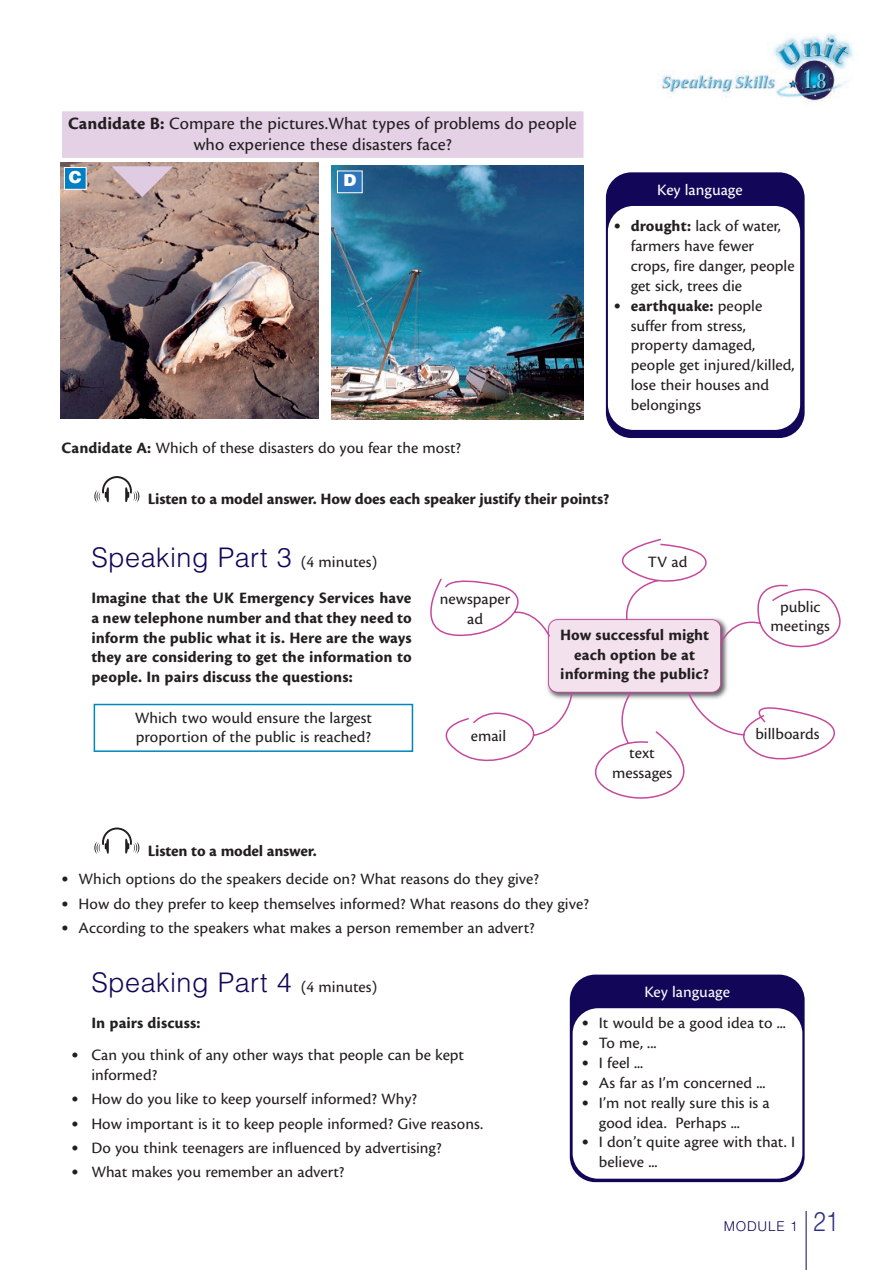
<style>
.page{position:relative;width:886px;height:1270px;background:#fff}
.page>*{position:absolute;margin:0;border:0;box-sizing:border-box;transform-origin:0 0}
.t1{font:300 27px "Helvetica LT Std";letter-spacing:.015em;color:#110658}
.t2{font:18px/21.6px "Cronos Pro Capt";color:#231f20;text-align:center}
.t3{font:16.5px/19.8px "Cronos Pro Capt";color:#231f20}
.t4{font:16.5px/19.8px "Cronos Pro Bold Capt";color:#231f20;text-align:justify}
.t5{font:16.5px "Cronos Pro Capt";color:#fff}
.t6{font:900 16.5px "Helvetica LT Std";color:#fff}
.t7{font:300 13.5px "Helvetica LT Std";letter-spacing:.055em;color:#110658}
.s1{font-family:"Cronos Pro Bold Capt"}
.s2{font-family:"Stone Sans Std";font-weight:500;font-size:14.25px}
.s3{font-family:"Cronos Pro Capt";font-weight:400;font-size:16.5px;color:#231f20}
.s4{font-size:27px;color:#303087}
</style>
<div class="page">
<hr style="left:805px;top:1211px;width:1px;height:59px;background:#110658">
<img style="left:658px;top:33px;width:195px;height:72px">
<img style="left:60px;top:163px;width:258px;height:256px">
<img style="left:331px;top:165px;width:252px;height:255px">
<div style="left:65px;top:168px;width:21px;height:21px;background:#007fc5"></div>
<div style="left:64px;top:167px;width:22px;height:23px;border:1px solid #fff"></div>
<div style="left:338px;top:171px;width:24px;height:21px;background:#2e76bc"></div>
<div style="left:337px;top:171px;width:25px;height:22px;border:1px solid #fff"></div>
<div style="left:62px;top:111px;width:521px;height:47px;background:#e4d1e6"></div>
<div style="left:60px;top:110px;width:525px;height:49px;border:2px solid #fff"></div>
<svg style="left:111px;top:166px;width:62px;height:31px;background:#c9b0b6"></svg>
<div style="left:606px;top:172px;width:198px;height:266px;background:#110658;border-radius:26px"></div>
<div style="left:608px;top:206px;width:192px;height:224px;background:#fff;border-radius:26px"></div>
<svg style="left:94px;top:476px;width:45px;height:27px"></svg>
<svg style="left:94px;top:827px;width:45px;height:27px"></svg>
<div style="left:569px;top:974px;width:235px;height:208px;background:#110658;border-radius:26px"></div>
<div style="left:572px;top:1008px;width:230px;height:171px;background:#fff;border-radius:26px"></div>
<div style="left:94px;top:704px;width:319px;height:48px;border:2px solid #0086be"></div>
<svg style="left:409px;top:538px;width:432px;height:261px"></svg>
<p class="t2" style="left:68px;top:114px;width:510px"><span class="s1">Candidate B:</span> Compare the pictures.What types of problems do people who experience these disasters face?</p>
<p class="t6" style="left:69px;top:167px;width:14px">C</p>
<p class="t6" style="left:343px;top:171px;width:14px">D</p>
<p class="t3" style="left:62px;top:439px;width:401px"><span class="s1">Candidate A:</span> Which of these disasters do you fear the most?</p>
<p class="t5" style="left:657px;top:184px;width:87px">Key language</p>
<p class="t3" style="left:630px;top:218px;width:165px;text-indent:-17px"><span class="s2">•</span> <span class="s1">drought:</span> lack of water, farmers have fewer crops, fire danger, people get sick, trees die</p>
<p class="t3" style="left:630px;top:297px;width:165px;text-indent:-17px"><span class="s2">•</span> <span class="s1">earthquake:</span> people suffer from stress, property damaged, people get injured/killed, lose their houses and belongings</p>
<p class="t4" style="left:148px;top:490px;width:463px">Listen to a model answer. How does each speaker justify their points?</p>
<p class="t1" style="left:91px;top:548px;width:287px">Speaking Part 3 <span class="s3">(4 minutes)</span></p>
<p class="t4" style="left:91px;top:589px;width:322px">Imagine that the UK Emergency Services have a new telephone number and that they need to inform the public what it is. Here are the ways they are considering to get the information to people. In pairs discuss the questions:</p>
<p class="t3" style="left:135px;top:709px;width:239px">Which two would ensure the largest proportion of the public is reached?</p>
<p class="t3" style="left:648px;top:553px;width:41px">TV ad</p>
<p class="t3" style="left:440px;top:590px;width:72px;text-align:center">newspaper ad</p>
<p class="t3" style="left:770px;top:598px;width:61px;text-align:center">public meetings</p>
<p class="t4" style="left:560px;top:626px;width:151px;text-align:center">How successful might each option be at informing the public?</p>
<p class="t3" style="left:471px;top:727px;width:37px">email</p>
<p class="t3" style="left:612px;top:744px;width:62px;text-align:center">text messages</p>
<p class="t3" style="left:755px;top:725px;width:66px">billboards</p>
<p class="t4" style="left:148px;top:842px;width:170px">Listen to a model answer.</p>
<p class="t3" style="left:62px;top:871px;width:479px"><span class="s2">•</span> Which options do the speakers decide on? What reasons do they give?</p>
<p class="t3" style="left:62px;top:895px;width:528px"><span class="s2">•</span> How do they prefer to keep themselves informed? What reasons do they give?</p>
<p class="t3" style="left:62px;top:919px;width:474px"><span class="s2">•</span> According to the speakers what makes a person remember an advert?</p>
<p class="t1" style="left:91px;top:972px;width:287px">Speaking Part 4 <span class="s3">(4 minutes)</span></p>
<p class="t4" style="left:91px;top:1014px;width:110px">In pairs discuss:</p>
<p class="t3" style="left:91px;top:1047px;width:374px;text-indent:-20px"><span class="s2">•</span> Can you think of any other ways that people can be kept informed?</p>
<p class="t3" style="left:71px;top:1091px;width:347px"><span class="s2">•</span> How do you like to keep yourself informed? Why?</p>
<p class="t3" style="left:71px;top:1115px;width:413px"><span class="s2">•</span> How important is it to keep people informed? Give reasons.</p>
<p class="t3" style="left:71px;top:1139px;width:371px"><span class="s2">•</span> Do you think teenagers are influenced by advertising?</p>
<p class="t3" style="left:71px;top:1163px;width:274px"><span class="s2">•</span> What makes you remember an advert?</p>
<p class="t5" style="left:644px;top:986px;width:87px">Key language</p>
<p class="t3" style="left:582px;top:1014px;width:205px"><span class="s2">•</span> It would be a good idea to ...</p>
<p class="t3" style="left:582px;top:1034px;width:76px"><span class="s2">•</span> To me, ...</p>
<p class="t3" style="left:582px;top:1054px;width:63px"><span class="s2">•</span> I feel ...</p>
<p class="t3" style="left:582px;top:1074px;width:185px"><span class="s2">•</span> As far as I’m concerned ...</p>
<p class="t3" style="left:599px;top:1094px;width:172px;text-indent:-17px"><span class="s2">•</span> I’m not really sure this is a good idea. Perhaps ...</p>
<p class="t3" style="left:599px;top:1133px;width:198px;text-indent:-17px"><span class="s2">•</span> I don’t quite agree with that. I believe ...</p>
<p class="t7" style="left:723px;top:1221px;width:116px">MODULE 1 <span class="s4">21</span></p>
</div>
